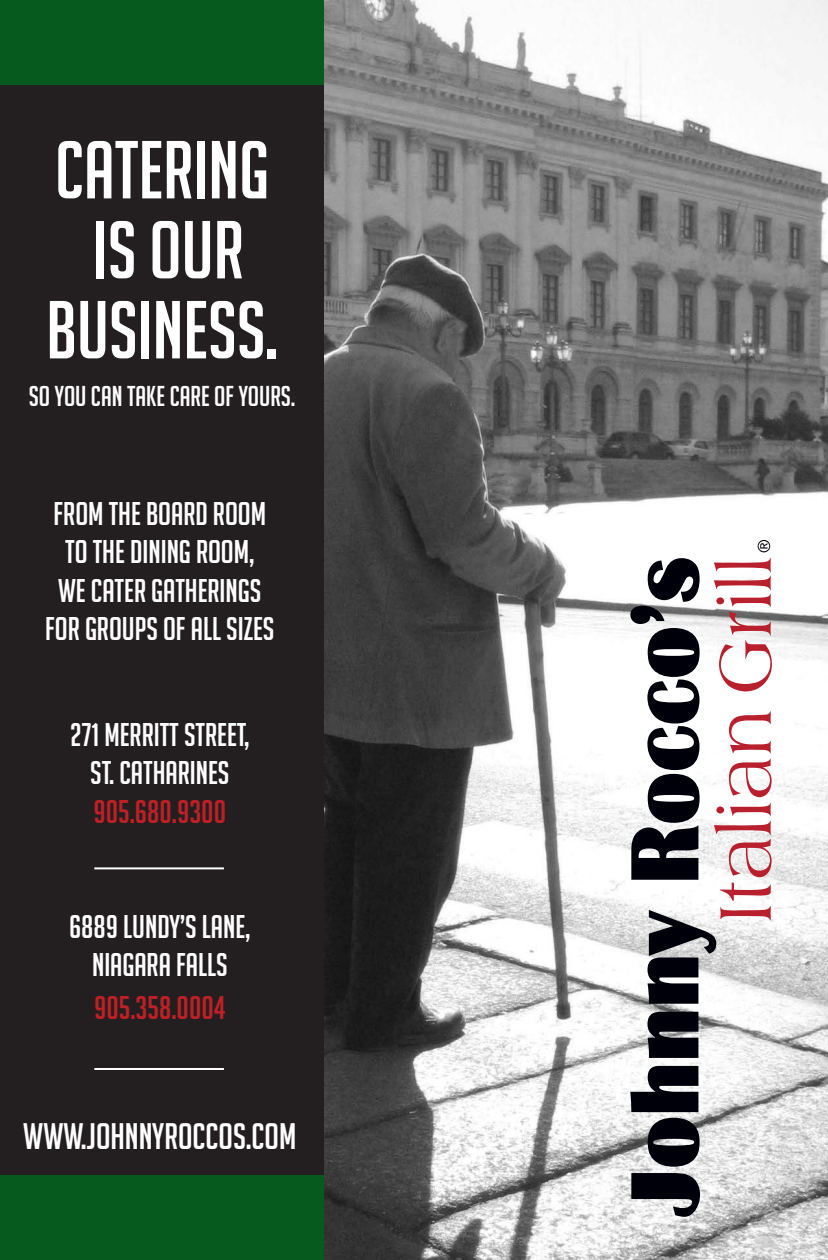
<style>
.page{position:relative;width:828px;height:1260px;background:#fff}
.page>*{position:absolute;margin:0;border:0;box-sizing:border-box;transform-origin:0 0}
.t1{font:80px/80px "Big Noodle Titling";color:#fff;text-align:center}
.t2{font:36px "Big Noodle Titling";color:#fff}
.t3{font:32px/38.4px "Big Noodle Titling";color:#fff;text-align:center}
.t4{font:32px "Big Noodle Titling";color:#bf2026}
.t5{font:28px "Big Noodle Titling";color:#fff}
</style>
<div class="page">
<div style="left:0;top:0;width:378px;height:1260px;background:#231f20"></div>
<div style="left:0;top:1176px;width:378px;height:84px;background:#075a1e"></div>
<div style="left:0;top:0;width:378px;height:84px;background:#075a1e"></div>
<img style="left:324px;top:0;width:504px;height:1260px">
<svg style="left:631px;top:1173px;width:69px;height:44px"></svg>
<svg style="left:648px;top:1118px;width:52px;height:49px;background:#3c3c44"></svg>
<svg style="left:630px;top:1066px;width:68px;height:46px"></svg>
<svg style="left:648px;top:1012px;width:50px;height:46px;background:#181822"></svg>
<svg style="left:630px;top:558px;width:142px;height:446px"></svg>
<svg style="left:758px;top:540px;width:12px;height:12px"></svg>
<hr style="left:94px;top:867px;width:130px;height:2px;background:#fff">
<hr style="left:94px;top:1068px;width:130px;height:2px;background:#fff">
<h1 class="t1" style="left:46px;top:130px;width:233px">CATERING<br>IS OUR<br>BUSINESS.</h1>
<p class="t5" style="left:29px;top:381px;width:268px">SO YOU CAN TAKE CARE OF YOURS.</p>
<p class="t3" style="left:45px;top:494px;width:231px">FROM THE BOARD ROOM<br>TO THE DINING ROOM,<br>WE CATER GATHERINGS<br>FOR GROUPS OF ALL SIZES</p>
<p class="t3" style="left:70px;top:715px;width:181px">271 MERRITT STREET,<br>ST. CATHARINES</p>
<p class="t4" style="left:94px;top:794px;width:134px">905.680.9300</p>
<p class="t3" style="left:69px;top:907px;width:183px">6889 LUNDY’S LANE,<br>NIAGARA FALLS</p>
<p class="t4" style="left:94px;top:991px;width:133px">905.358.0004</p>
<p class="t2" style="left:23px;top:1117px;width:275px">WWW.JOHNNYROCCOS.COM</p>
</div>
